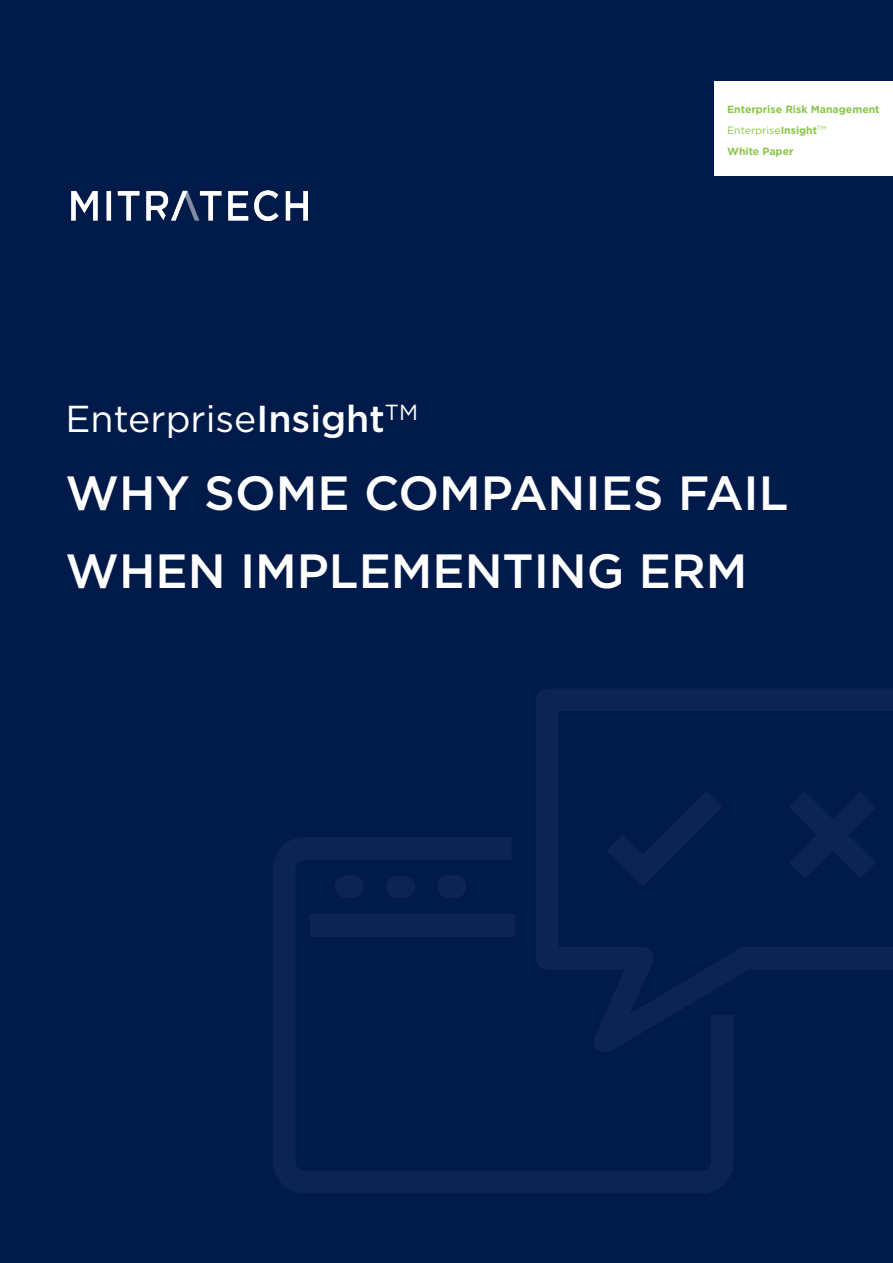
<style>
.page{position:relative;width:893px;height:1263px;background:#001a49}
.page>*{position:absolute;margin:0;border:0;box-sizing:border-box;transform-origin:0 0}
.t1{font:500 48px/78px "Gotham HTF";color:#fff}
.t2{font:37.5px "Gotham HTF";color:#fff}
.t3{font:700 10.5px/21px "Gotham HTF";color:#8ac64d}
.s1{font-weight:400}
.s2{font-weight:500}
</style>
<div class="page">
<img style="left:71px;top:191px;width:236px;height:29px">
<div style="left:715px;top:81px;width:178px;height:94px;background:#fff"></div>
<svg style="left:536px;top:689px;width:357px;height:288px"></svg>
<svg style="left:273px;top:837px;width:461px;height:356px"></svg>
<div style="left:311px;top:914px;width:204px;height:23px;background:#0c2451"></div>
<div style="left:335px;top:875px;width:29px;height:23px;background:#0c2451;border-radius:11px"></div>
<div style="left:386px;top:875px;width:29px;height:23px;background:#0c2451;border-radius:11px"></div>
<div style="left:437px;top:875px;width:29px;height:23px;background:#0c2451;border-radius:11px"></div>
<p class="t3" style="left:727px;top:98px;width:154px">Enterprise Risk Management<br><span class="s1">Enterprise</span>Insight<sup>TM<br></sup>White Paper</p>
<h2 class="t2" style="left:65px;top:398px;width:354px">Enterprise<span class="s2">Insight</span><sup>TM</sup></h2>
<h1 class="t1" style="left:65px;top:453px;width:725px">WHY SOME COMPANIES FAIL<br>WHEN IMPLEMENTING ERM</h1>
</div>
